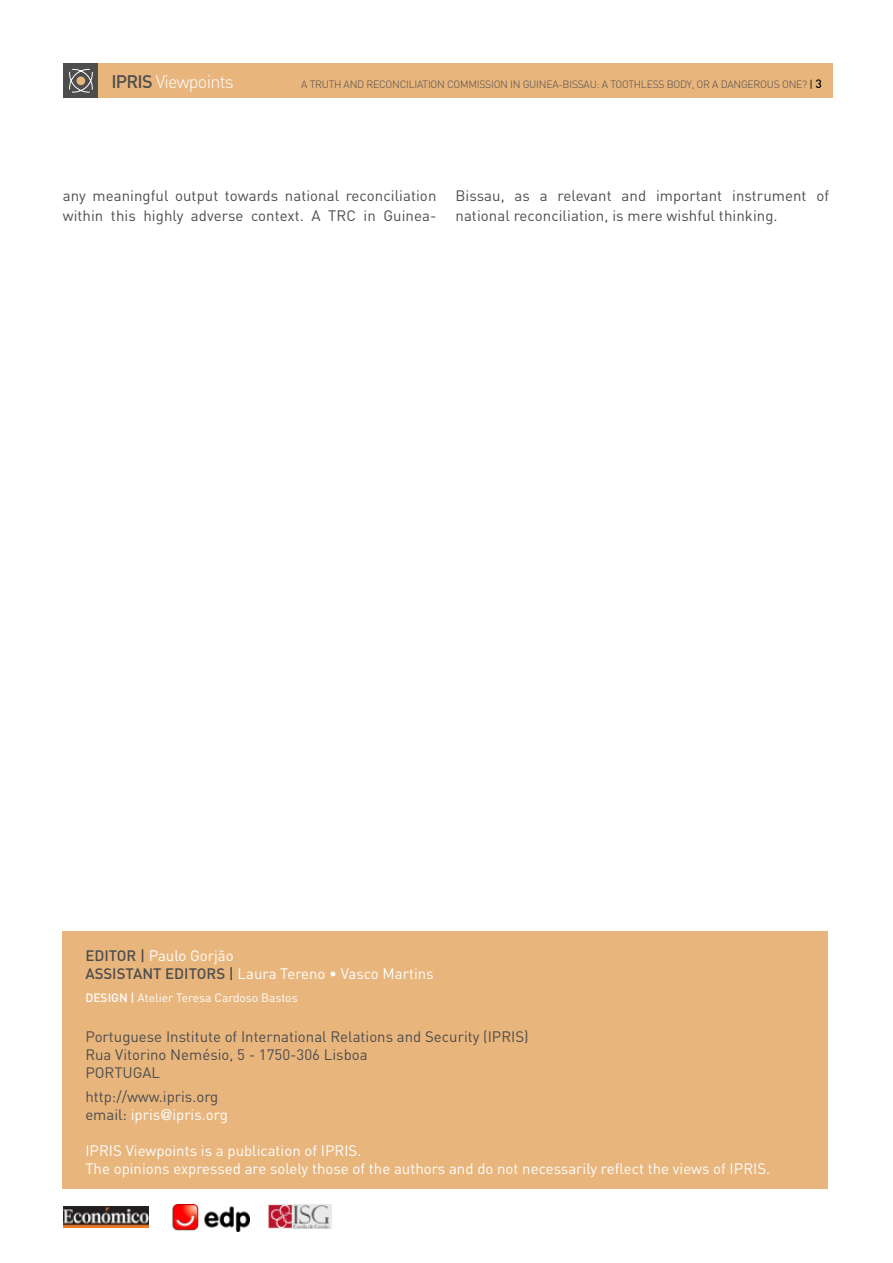
<style>
.page{position:relative;width:893px;height:1263px;background:#fff}
.page>*{position:absolute;margin:0;border:0;box-sizing:border-box;transform-origin:0 0}
.t1{font:300 18px "DIN";letter-spacing:-.04em;color:#fff}
.t2{font:15px/18px "DIN";color:#4d4d4d}
.t3{font:15px/18px "DIN";color:#fff}
.t4{font:500 15px/18px "DIN";color:#4d4d4d}
.t5{font:12px "DIN";color:#fff}
.t6{font:300 10.5px "DIN";letter-spacing:-.025em;color:#4d4d4d}
.s1{font-weight:500;color:#4d4d4d}
.s2{font-weight:400;color:#000}
.s3{font-weight:500;font-size:12px;color:#000}
.s4{font-weight:400;color:#fff}
.s5{font-weight:500}
.s6{color:#fff}
.s7{font-family:"Helvetica Neue";font-weight:500;color:#fff}
</style>
<div class="page">
<div style="left:97px;top:64px;width:735px;height:34px;background:#e8b57d"></div>
<div style="left:64px;top:64px;width:34px;height:34px;background:#4d4d4d"></div>
<svg style="left:69px;top:69px;width:24px;height:23px"></svg>
<img style="left:173px;top:1204px;width:76px;height:27px">
<img style="left:63px;top:1206px;width:85px;height:21px">
<div style="left:63px;top:932px;width:765px;height:257px;background:#e8b57d"></div>
<img style="left:269px;top:1204px;width:63px;height:25px">
<p class="t1" style="left:111px;top:71px;width:124px"><span class="s1">IPRIS</span> VIEWPOINTS</p>
<p class="t6" style="left:301px;top:78px;width:522px">A TRUTH AND RECONCILIATION COMMISSION IN GUINEA-BISSAU: A TOOTHLESS BODY, OR A DANGEROUS ONE? <span class="s2">|</span> <span class="s3">3</span></p>
<p class="t2" style="left:63px;top:186px;width:375px;line-height:19.5px">any meaningful output towards national reconciliation within this highly adverse context. A TRC in Guinea-</p>
<p class="t2" style="left:455px;top:186px;width:375px;line-height:19.5px">Bissau, as a relevant and important instrument of national reconciliation, is mere wishful thinking.</p>
<p class="t4" style="left:85px;top:946px;width:150px">EDITOR | <span class="s4">Paulo Gorjão<br></span>ASSIS</p>
<p class="t3" style="left:126px;top:964px;width:310px"><span class="s1">TANT EDITORS |</span> Laura Tereno • Vasco Martins</p>
<p class="t5" style="left:85px;top:990px;width:214px"><span class="s5">DESIGN |</span> Atelier Teresa Cardoso Bastos</p>
<p class="t2" style="left:85px;top:1027px;width:445px">Portuguese Institute of International Relations and Security (IPRIS)<br>Rua Vitorino Nemésio, 5 - 1750-306 Lisboa<br>PORTUGAL</p>
<p class="t2" style="left:85px;top:1087px;width:144px">http://www.ipris.org email: <span class="s6">ipris</span><span class="s7">@</span><span class="s6">ipris.org</span></p>
<p class="t3" style="left:85px;top:1141px;width:686px">IPRIS Viewpoints is a publication of IPRIS.<br>The opinions expressed are solely those of the authors and do not necessarily reflect the views of IPRIS.</p>
</div>
